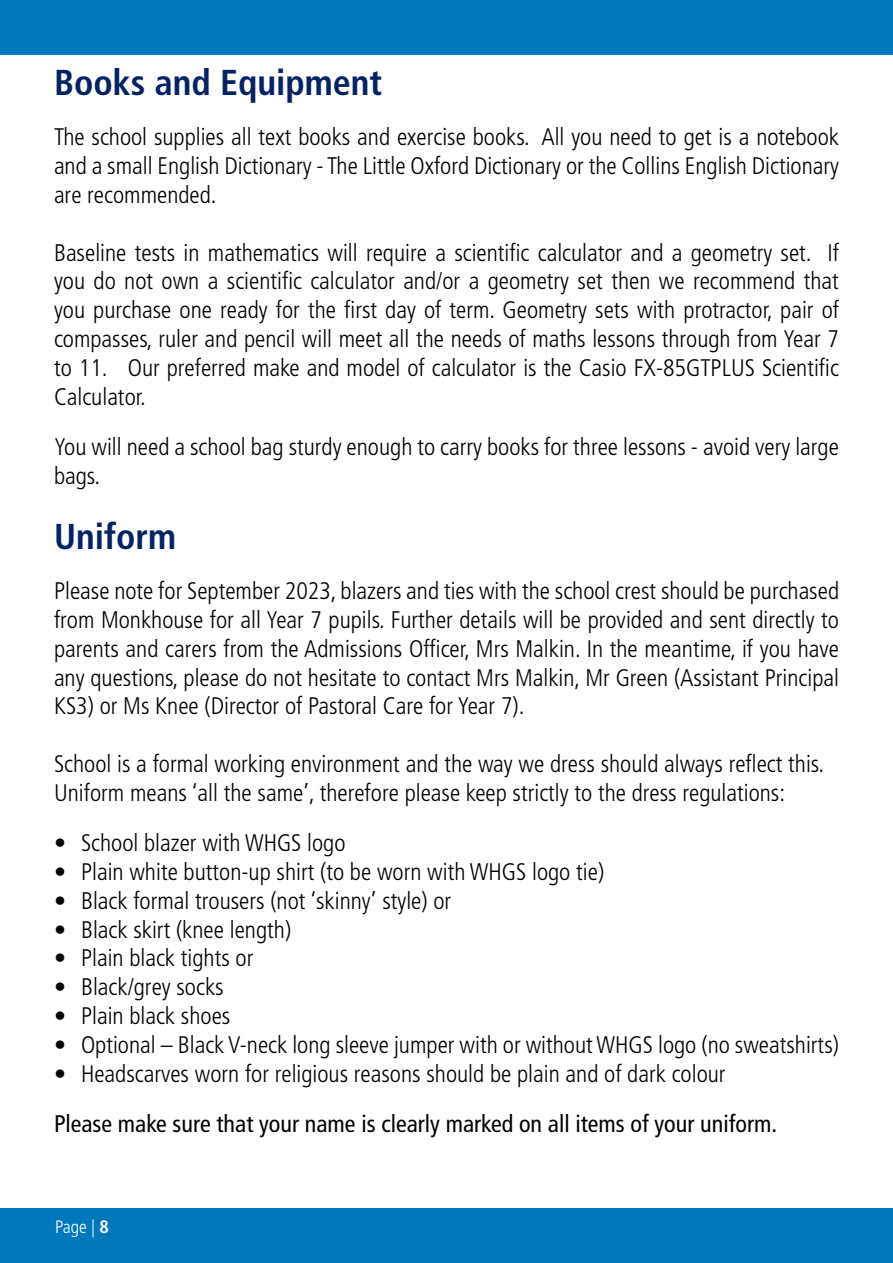
<style>
.page{position:relative;width:893px;height:1263px;background:#fff}
.page>*{position:absolute;margin:0;border:0;box-sizing:border-box;transform-origin:0 0}
.t1{font:700 condensed 36px "Frutiger LT Pro";color:#052264}
.t2{font:300 condensed 24px/28.8px "Frutiger LT Pro";color:#000;text-align:justify}
.t3{font:condensed 24px "Frutiger LT Pro";color:#000}
.t4{font:300 condensed 18px "Frutiger LT Pro";color:#fff}
.s1{font-weight:700}
</style>
<div class="page">
<div style="left:0;top:0;width:893px;height:54px;background:#0079bc"></div>
<div style="left:0;top:1209px;width:893px;height:54px;background:#0079bc"></div>
<h1 class="t1" style="left:54px;top:61px;width:330px">Books and Equipment</h1>
<p class="t2" style="left:54px;top:123px;width:787px">The school supplies all text books and exercise books. All you need to get is a notebook and a small English Dictionary - The Little Oxford Dictionary or the Collins English Dictionary are recommended.</p>
<p class="t2" style="left:54px;top:238px;width:786px">Baseline tests in mathematics will require a scientific calculator and a geometry set. If you do not own a scientific calculator and/or a geometry set then we recommend that you purchase one ready for the first day of term. Geometry sets with protractor, pair of compasses, ruler and pencil will meet all the needs of maths lessons through from Year 7 to 11. Our preferred make and model of calculator is the Casio FX-85GTPLUS Scientific Calculator.</p>
<p class="t2" style="left:54px;top:433px;width:786px">You will need a school bag sturdy enough to carry books for three lessons - avoid very large bags.</p>
<h1 class="t1" style="left:54px;top:515px;width:124px">Uniform</h1>
<p class="t2" style="left:54px;top:577px;width:787px">Please note for September 2023, blazers and ties with the school crest should be purchased from Monkhouse for all Year 7 pupils. Further details will be provided and sent directly to parents and carers from the Admissions Officer, Mrs Malkin. In the meantime, if you have any questions, please do not hesitate to contact Mrs Malkin, Mr Green (Assistant Principal KS3) or Ms Knee (Director of Pastoral Care for Year 7).</p>
<p class="t2" style="left:54px;top:749px;width:772px">School is a formal working environment and the way we dress should always reflect this.<br>Uniform means ‘all the same’, therefore please keep strictly to the dress regulations:</p>
<p class="t2" style="left:54px;top:829px;width:293px">• School blazer with WHGS logo</p>
<p class="t2" style="left:54px;top:857px;width:552px">• Plain white button-up shirt (to be worn with WHGS logo tie)</p>
<p class="t2" style="left:54px;top:886px;width:399px">• Black formal trousers (not ‘skinny’ style) or</p>
<p class="t2" style="left:54px;top:915px;width:239px">• Black skirt (knee length)</p>
<p class="t2" style="left:54px;top:944px;width:201px">• Plain black tights or</p>
<p class="t2" style="left:54px;top:973px;width:171px">• Black/grey socks</p>
<p class="t2" style="left:54px;top:1001px;width:178px">• Plain black shoes</p>
<p class="t2" style="left:54px;top:1030px;width:786px">• Optional – Black V-neck long sleeve jumper with or without WHGS logo (no sweatshirts)</p>
<p class="t2" style="left:54px;top:1059px;width:673px">• Headscarves worn for religious reasons should be plain and of dark colour</p>
<p class="t3" style="left:54px;top:1110px;width:725px">Please make sure that your name is clearly marked on all items of your uniform.</p>
<p class="t4" style="left:55px;top:1216px;width:55px">Page | <span class="s1">8</span></p>
</div>
